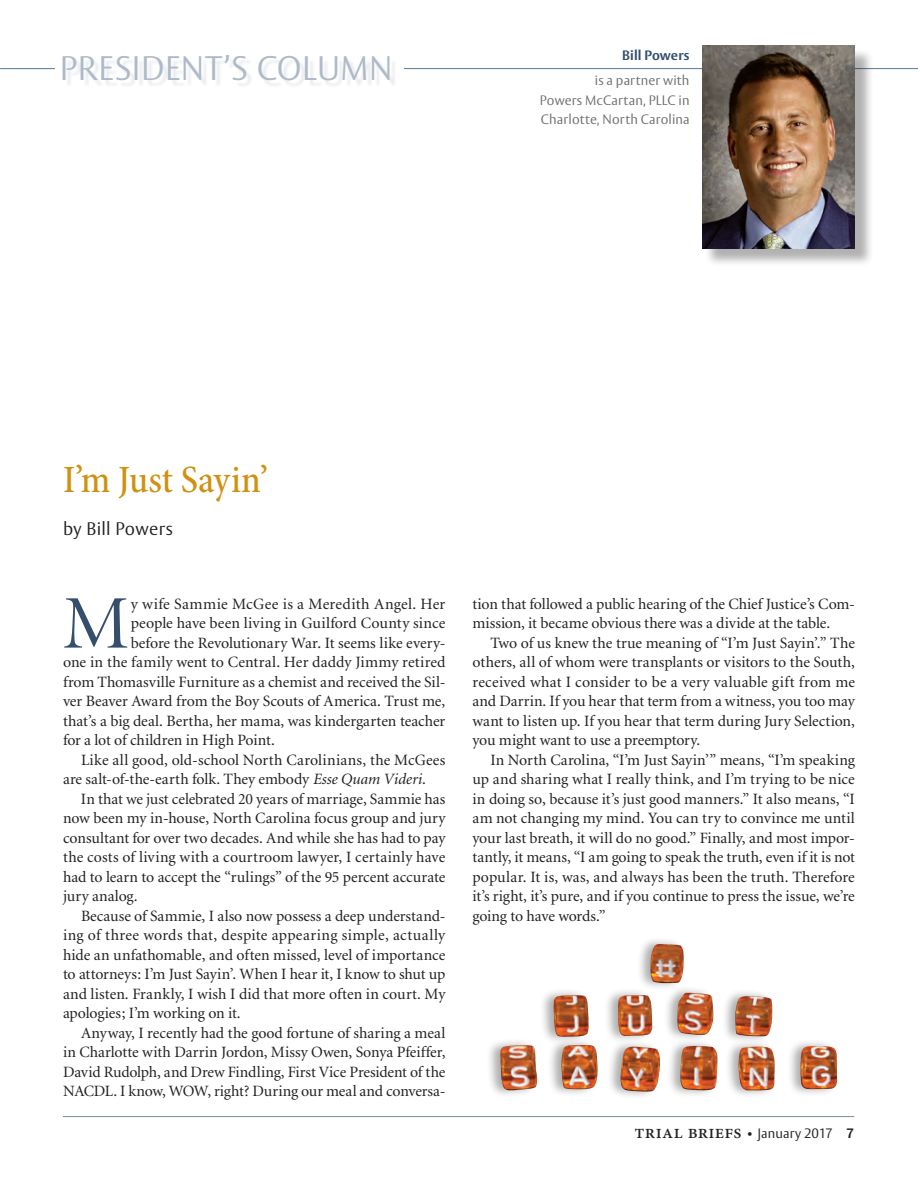
<style>
.page{position:relative;width:918px;height:1188px;background:#fff}
.page>*{position:absolute;margin:0;border:0;box-sizing:border-box;transform-origin:0 0}
.Text_OPENING{font:75.75px "Minion Display Regular SC";color:#344e6c}
.Chapter_Title{font:500 condensed 39px "Minion Pro";letter-spacing:-.005em;color:#cf910f}
.t1{font:300 33.75px "Vesta Std";letter-spacing:.015em;color:#afbac8}
.RUNNING_FOOT-VERSO{font:500 19.5px "Minion Pro";letter-spacing:.01em;color:#231f20}
.Author_Name{font:300 18px "Vesta Std";letter-spacing:.015em;color:#231f20}
.Text-Basic{font:15.75px/19.5px "Minion";letter-spacing:-.005em;color:#231f20;text-align:justify}
.Text_OPENING-2{font:15.75px "Minion";color:#231f20}
.t2{font:300 13.5px/19.5px "Vesta Std";letter-spacing:.01em;color:#6c6d70;text-align:justify}
.t3{font:700 13.5px "Vesta Std";letter-spacing:.005em;color:#344e6c}
.s1{font-style:italic}
.s2{font-family:"Vesta Std";font-weight:300;font-size:12px}
.s3{font-family:"Vesta Std";font-weight:300;font-size:13.5px}
.s4{font-family:"Vesta Std";font-weight:700;font-size:13.5px}
</style>
<div class="page">
<hr style="left:63px;top:1116px;width:791px;height:1px;background:#8097ac">
<hr style="left:0;top:68px;width:55px;height:1px;background:#6686a1">
<hr style="left:404px;top:68px;width:514px;height:1px;background:#6686a1">
<div style="left:704px;top:48px;width:170px;height:219px;background:#231f20;opacity:.35"></div>
<img style="left:702px;top:46px;width:153px;height:202px">
<div style="left:65px;top:58px;width:332px;height:30px;background:#14315b;opacity:.1"></div>
<div style="left:486px;top:936px;width:353px;height:164px;background:#231f20;opacity:.36"></div>
<img style="left:500px;top:944px;width:337px;height:149px">
<p class="t1" style="left:60px;top:48px;width:334px">PRESIDENT’S COLUMN</p>
<p class="t3" style="left:622px;top:47px;width:69px">Bill Powers</p>
<p class="t2" style="left:540px;top:71px;width:151px;text-indent:55px">is a partner with Powers McCartan, PLLC in Charlotte, North Carolina</p>
<p class="Chapter_Title" style="left:63px;top:457px;width:206px">I’m Just Sayin’</p>
<p class="Author_Name" style="left:63px;top:518px;width:112px">by Bill Powers</p>
<p class="Text_OPENING" style="left:63px;top:587px;width:68px">M</p>
<p class="Text_OPENING-2" style="left:131px;top:596px;width:316px">y wife Sammie McGee is a Meredith Angel. Her</p>
<p class="Text_OPENING-2" style="left:131px;top:615px;width:316px">people have been living in Guilford County since</p>
<p class="Text_OPENING-2" style="left:131px;top:635px;width:316px">before the Revolutionary War. It seems like every-</p>
<p class="Text_OPENING-2" style="left:63px;top:654px;width:384px">one in the family went to Central. Her daddy Jimmy retired</p>
<p class="Text_OPENING-2" style="left:63px;top:674px;width:384px">from Thomasville Furniture as a chemist and received the Sil-</p>
<p class="Text_OPENING-2" style="left:63px;top:693px;width:384px">ver Beaver Award from the Boy Scouts of America. Trust me,</p>
<p class="Text_OPENING-2" style="left:63px;top:713px;width:384px">that’s a big deal. Bertha, her mama, was kindergarten teacher</p>
<p class="Text_OPENING-2" style="left:63px;top:732px;width:213px">for a lot of children in High Point.</p>
<p class="Text-Basic" style="left:63px;top:750px;width:384px;text-indent:18px">Like all good, old-school North Carolinians, the McGees are salt-of-the-earth folk. They embody <span class="s1">Esse Quam Videri</span>.</p>
<p class="Text-Basic" style="left:63px;top:789px;width:384px;text-indent:18px">In that we just celebrated 20 years of marriage, Sammie has now been my in-house, North Carolina focus group and jury consultant for over two decades. And while she has had to pay the costs of living with a courtroom lawyer, I certainly have had to learn to accept the “rulings” of the 95 percent accurate jury analog.</p>
<p class="Text-Basic" style="left:63px;top:906px;width:384px;text-indent:18px">Because of Sammie, I also now possess a deep understand&shy;ing of three words that, despite appearing simple, actually hide an unfathomable, and often missed, level of importance to attorneys: I’m Just Sayin’. When I hear it, I know to shut up and listen. Frankly, I wish I did that more often in court. My apologies; I’m working on it.</p>
<p class="Text-Basic" style="left:63px;top:1023px;width:384px;text-indent:18px">Anyway, I recently had the good fortune of sharing a meal in Charlotte with Darrin Jordon, Missy Owen, Sonya Pfeiffer, David Rudolph, and Drew Findling, First Vice President of the NACDL. I know, WOW, right? During our meal and conversa-</p>
<p class="Text-Basic" style="left:472px;top:594px;width:384px">tion that followed a public hearing of the Chief Justice’s Com&shy;mission, it became obvious there was a divide at the table.</p>
<p class="Text-Basic" style="left:472px;top:633px;width:384px;text-indent:18px">Two of us knew the true meaning of “I’m Just Sayin’.” The others, all of whom were transplants or visitors to the South, received what I consider to be a very valuable gift from me and Darrin. If you hear that term from a witness, you too may want to listen up. If you hear that term during Jury Selection, you might want to use a preemptory.</p>
<p class="Text-Basic" style="left:472px;top:750px;width:384px;text-indent:18px">In North Carolina, “I’m Just Sayin’” means, “I’m speaking up and sharing what I really think, and I’m trying to be nice in doing so, because it’s just good manners.” It also means, “I am not changing my mind. You can try to convince me until your last breath, it will do no good.” Finally, and most impor&shy;tantly, it means, “I am going to speak the truth, even if it is not popular. It is, was, and always has been the truth. Therefore it’s right, it’s pure, and if you continue to press the issue, we’re going to have words.”</p>
<p class="RUNNING_FOOT-VERSO" style="left:635px;top:1119px;width:221px">trial briefs <span class="s2">•</span> <span class="s3">January 2017</span> <span class="s4">7</span></p>
</div>
